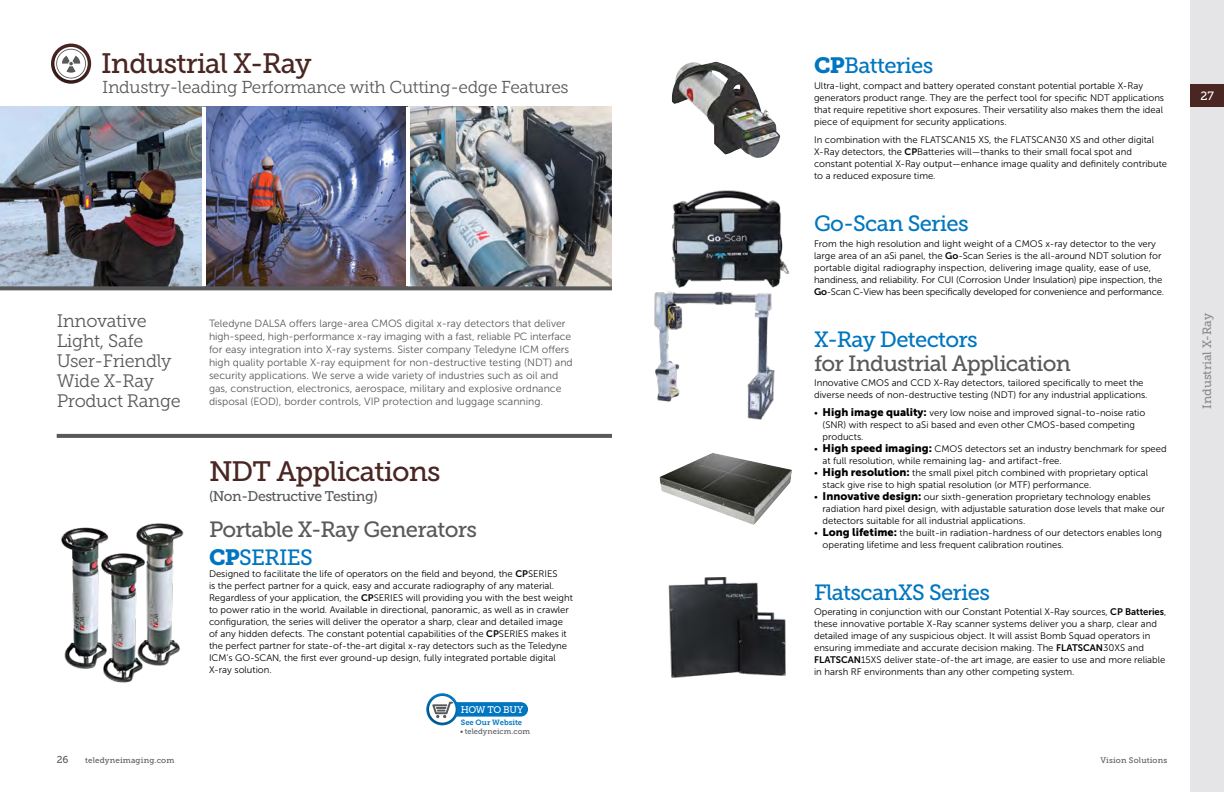
<style>
.page{position:relative;width:1224px;height:792px;background:#fff}
.page>*{position:absolute;margin:0;border:0;box-sizing:border-box;transform-origin:0 0}
.t1{font:28px "Museo Slab 500";letter-spacing:-.03em;color:#492622}
.t2{font:22px/27.6px "Museo Slab 500";letter-spacing:-.03em;color:#58595b}
.t3{font:22px "Museo Slab 500";letter-spacing:-.03em;color:#0076c0}
.t4{font:18px/20px "Museo Slab 300";letter-spacing:-.02em;color:#58595b}
.t5{font:17.2px "Museo Slab 300";letter-spacing:-.02em;color:#58595b}
.t6{font:14px "Museo Slab 500";letter-spacing:-.03em;color:#58595b}
.t7{font:12px "Museo Slab 500";color:#888a8d}
.t8{font:12px "Museo Slab 500";color:#fff}
.t9{font:10.5px/13px "Museo Sans 300";color:#58595b}
.t10{font:10px "Museo Slab 500";color:#58595b}
.t11{font:9.6px "Museo Slab 500";letter-spacing:-.04em;color:#fff}
.t12{font:9.5px/12px "Museo Sans 300";color:#000}
.t13{font:8px "Museo Slab 500";letter-spacing:.02em;color:#58595b}
.t14{font:7.6px "Museo Slab 500";letter-spacing:-.005em;color:#58595b}
.t15{font:7.6px "Museo Slab 700";letter-spacing:.005em;color:#0076c0}
.s1{font-family:"Museo Slab 900";color:#0076c0}
.s2{color:#0076c0}
.s3{font-family:"Museo Sans 700"}
.s4{font-family:"Museo Slab 900"}
.s5{font-family:"Museo Sans 900";font-size:11px}
</style>
<div class="page">
<div style="left:1191px;top:0;width:33px;height:792px;background:#e5e5e7"></div>
<div style="left:1191px;top:84px;width:33px;height:23px;background:#492622"></div>
<img style="left:0;top:107px;width:612px;height:179px">
<hr style="left:202px;top:107px;width:4px;height:179px;background:#fff">
<hr style="left:406px;top:107px;width:4px;height:179px;background:#fff">
<svg style="left:51px;top:44px;width:40px;height:40px"></svg>
<div style="left:52px;top:46px;width:37px;height:38px;background:#000;opacity:.45"></div>
<svg style="left:54px;top:47px;width:34px;height:33px"></svg>
<svg style="left:56px;top:49px;width:30px;height:30px"></svg>
<svg style="left:57px;top:434px;width:555px;height:4px;background:#5b5c5e"></svg>
<img style="left:61px;top:523px;width:123px;height:160px">
<svg style="left:426px;top:693px;width:32px;height:32px"></svg>
<div style="left:427px;top:695px;width:30px;height:31px;background:#000;opacity:.45"></div>
<svg style="left:429px;top:696px;width:27px;height:27px"></svg>
<svg style="left:432px;top:702px;width:96px;height:20px"></svg>
<img style="left:668px;top:577px;width:118px;height:101px">
<img style="left:672px;top:62px;width:108px;height:96px">
<img style="left:671px;top:190px;width:119px;height:92px">
<img style="left:654px;top:282px;width:126px;height:138px">
<img style="left:659px;top:453px;width:133px;height:72px">
<svg style="left:0;top:286px;width:612px;height:4px;background:#5a5a5d"></svg>
<h1 class="t1" style="left:101px;top:48px;width:212px">Industrial X-Ray</h1>
<h3 class="t5" style="left:102px;top:78px;width:468px">Industry-leading Performance with Cutting-edge Features</h3>
<h3 class="t4" style="left:57px;top:310px;width:125px">Innovative<br>Light, Safe<br>User-Friendly<br>Wide X-Ray<br>Product Range</h3>
<p class="t9" style="left:209px;top:317px;width:365px">Teledyne DALSA offers large-area CMOS digital x-ray detectors that deliver high-speed, high-performance x-ray imaging with a fast, reliable PC interface for easy integration into X-ray systems. Sister company Teledyne ICM offers high quality portable X-ray equipment for non-destructive testing (NDT) and security applications. We serve a wide variety of industries such as oil and gas, construction, electronics, aerospace, military and explosive ordnance disposal (EOD), border controls, VIP protection and luggage scanning.</p>
<h1 class="t1" style="left:209px;top:456px;width:233px">NDT Applications</h1>
<h3 class="t6" style="left:209px;top:489px;width:170px">(Non-Destructive Testing)</h3>
<h2 class="t2" style="left:209px;top:516px;width:269px">Portable X-Ray Generators<br><span class="s1">CP</span><span class="s2">SERIES</span></h2>
<p class="t12" style="left:209px;top:568px;width:365px">Designed to facilitate the life of operators on the field and beyond, the <span class="s3">CP</span>SERIES<br>is the perfect partner for a quick, easy and accurate radiography of any material.<br>Regardless of your application, the <span class="s3">CP</span>SERIES will providing you with the best weight to power ratio in the world. Available in directional, panoramic, as well as in crawler configuration, the series will deliver the operator a sharp, clear and detailed image of any hidden defects. The constant potential capabilities of the <span class="s3">CP</span>SERIES makes it the perfect partner for state-of-the-art digital x-ray detectors such as the Teledyne ICM’s GO-SCAN, the first ever ground-up design, fully integrated portable digital X-ray solution.</p>
<p class="t11" style="left:461px;top:704px;width:64px">HOW TO BUY</p>
<p class="t15" style="left:461px;top:718px;width:63px">See Our Website</p>
<p class="t14" style="left:460px;top:727px;width:72px">• teledyneicm.com</p>
<h2 class="t3" style="left:814px;top:54px;width:121px"><span class="s4">CP</span>Batteries</h2>
<p class="t12" style="left:814px;top:80px;width:352px">Ultra-light, compact and battery operated constant potential portable X-Ray generators product range. They are the perfect tool for specific NDT applications that require repetitive short exposures. Their versatility also makes them the ideal piece of equipment for security applications.</p>
<p class="t12" style="left:814px;top:134px;width:355px">In combination with the FLATSCAN15 XS, the FLATSCAN30 XS and other digital X-Ray detectors, the <span class="s3">CP</span>Batteries will—thanks to their small focal spot and constant potential X-Ray output—enhance image quality and definitely contribute to a reduced exposure time.</p>
<h2 class="t3" style="left:814px;top:211px;width:156px">Go-Scan Series</h2>
<p class="t12" style="left:814px;top:238px;width:352px">From the high resolution and light weight of a CMOS x-ray detector to the very large area of an aSi panel, the <span class="s3">Go</span>-Scan Series is the all-around NDT solution for portable digital radiography inspection, delivering image quality, ease of use, handiness, and reliability. For CUI (Corrosion Under Insulation) pipe inspection, the <span class="s3">Go</span>-Scan C-View has been specifically developed for convenience and performance.</p>
<h2 class="t3" style="left:814px;top:327px;width:165px">X-Ray Detectors</h2>
<h2 class="t2" style="left:814px;top:350px;width:258px">for Industrial Application</h2>
<p class="t12" style="left:814px;top:377px;width:335px">Innovative CMOS and CCD X-Ray detectors, tailored specifically to meet the diverse needs of non-destructive testing (NDT) for any industrial applications.</p>
<p class="t12" style="left:823px;top:407px;width:324px;text-indent:-9px">• <span class="s5">High image quality:</span> very low noise and improved signal-to-noise ratio (SNR) with respect to aSi based and even other CMOS-based competing products.</p>
<p class="t12" style="left:823px;top:443px;width:346px;text-indent:-9px">• <span class="s5">High speed imaging:</span> CMOS detectors set an industry benchmark for speed at full resolution, while remaining lag- and artifact-free.</p>
<p class="t12" style="left:823px;top:467px;width:327px;text-indent:-8px">• <span class="s5">High resolution:</span> the small pixel pitch combined with proprietary optical stack give rise to high spatial resolution (or MTF) performance.</p>
<p class="t12" style="left:823px;top:491px;width:344px;text-indent:-9px">• <span class="s5">Innovative design:</span> our sixth-generation proprietary technology enables radiation hard pixel design, with adjustable saturation dose levels that make our detectors suitable for all industrial applications.</p>
<p class="t12" style="left:823px;top:527px;width:341px;text-indent:-8px">• <span class="s5">Long lifetime:</span> the built-in radiation-hardness of our detectors enables long operating lifetime and less frequent calibration routines.</p>
<h2 class="t3" style="left:814px;top:580px;width:177px">FlatscanXS Series</h2>
<p class="t12" style="left:814px;top:606px;width:354px">Operating in conjunction with our Constant Potential X-Ray sources, <span class="s3">CP Batteries</span>, these innovative portable X-Ray scanner systems deliver you a sharp, clear and detailed image of any suspicious object. It will assist Bomb Squad operators in ensuring immediate and accurate decision making. The <span class="s3">FLATSCAN</span>30XS and <span class="s3">FLATSCAN</span>15XS deliver state-of-the art image, are easier to use and more reliable in harsh RF environments than any other competing system.</p>
<p class="t10" style="left:57px;top:754px;width:13px">26</p>
<p class="t13" style="left:85px;top:756px;width:91px">teledyneimaging.com</p>
<p class="t13" style="left:1101px;top:756px;width:68px">Vision Solutions</p>
<p class="t8" style="left:1201px;top:89px;width:15px">27</p>
<p class="t7" style="left:1200px;top:409px;width:97px;rotate:-90deg">Industrial X-Ray</p>
</div>
